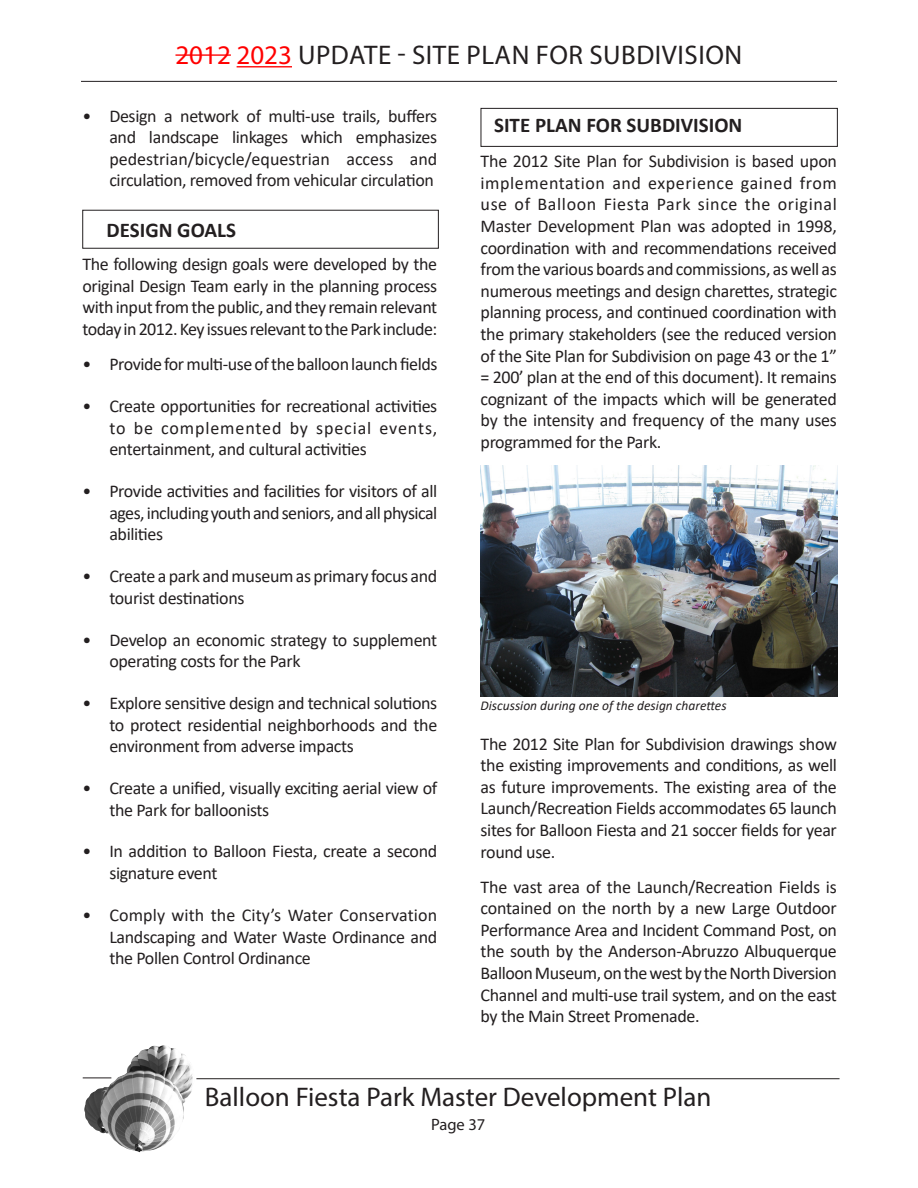
<style>
.page{position:relative;width:918px;height:1188px;background:#fff}
.page>*{position:absolute;margin:0;border:0;box-sizing:border-box;transform-origin:0 0}
.t1{font:27px "Myriad Pro";color:#231f20}
.t2{font:27px "Myriad Pro";letter-spacing:.02em;color:#231f20}
.Subhead_within_box{font:700 21px "Calibri";color:#231f20}
.Body_text{font:18px/21.6px "Calibri";letter-spacing:-.02em;color:#231f20;text-align:justify}
.Bullets{font:18px/21.6px "Calibri";letter-spacing:-.02em;color:#231f20;text-align:justify}
.t3{font:16.5px "Myriad Pro";color:#231f20}
.Captions{font:italic 13.5px "Calibri";color:#231f20}
.s1{color:#f00}
</style>
<div class="page">
<hr style="left:237px;top:66px;width:55px;height:1px;background:#f00">
<hr style="left:175px;top:54px;width:56px;height:2px;background:#f00">
<img style="left:84px;top:1045px;width:109px;height:107px">
<svg style="left:83px;top:1078px;width:28px;height:1px"></svg>
<hr style="left:196px;top:1078px;width:644px;height:1px;background:#231f20">
<hr style="left:81px;top:81px;width:756px;height:1px;background:#231f20">
<div style="left:82px;top:210px;width:357px;height:39px;border:1px solid #231f20"></div>
<div style="left:481px;top:108px;width:357px;height:39px;border:1px solid #231f20"></div>
<img style="left:481px;top:465px;width:357px;height:231px">
<h1 class="t2" style="left:175px;top:38px;width:568px"><span class="s1">2012 2023</span> UPDATE - SITE PLAN FOR SUBDIVISION</h1>
<p class="Bullets" style="left:109px;top:104px;width:329px;text-indent:-27px">• Design a network of multi-use trails, buffers and landscape linkages which emphasizes pedestrian/bicycle/equestrian access and circulation, removed from vehicular circulation</p>
<p class="Subhead_within_box" style="left:107px;top:215px;width:131px">DESIGN GOALS</p>
<p class="Body_text" style="left:82px;top:253px;width:357px">The following design goals were developed by the original Design Team early in the planning process with input from the public, and they remain relevant today in 2012. Key issues relevant to the Park include:</p>
<p class="Body_text" style="left:82px;top:353px;width:357px">• Provide for multi-use of the balloon launch fields</p>
<p class="Body_text" style="left:109px;top:395px;width:330px;text-indent:-27px">• Create opportunities for recreational activities to be complemented by special events, entertainment, and cultural activities</p>
<p class="Body_text" style="left:109px;top:480px;width:330px;text-indent:-27px">• Provide activities and facilities for visitors of all ages, including youth and seniors, and all physical abilities</p>
<p class="Body_text" style="left:109px;top:565px;width:330px;text-indent:-27px">• Create a park and museum as primary focus and tourist destinations</p>
<p class="Body_text" style="left:109px;top:628px;width:329px;text-indent:-27px">• Develop an economic strategy to supplement operating costs for the Park</p>
<p class="Body_text" style="left:109px;top:692px;width:329px;text-indent:-27px">• Explore sensitive design and technical solutions to protect residential neighborhoods and the environment from adverse impacts</p>
<p class="Body_text" style="left:109px;top:777px;width:329px;text-indent:-27px">• Create a unified, visually exciting aerial view of the Park for balloonists</p>
<p class="Body_text" style="left:109px;top:840px;width:330px;text-indent:-27px">• In addition to Balloon Fiesta, create a second signature event</p>
<p class="Body_text" style="left:109px;top:904px;width:329px;text-indent:-27px">• Comply with the City’s Water Conservation Landscaping and Water Waste Ordinance and the Pollen Control Ordinance</p>
<p class="Subhead_within_box" style="left:494px;top:110px;width:250px">SITE PLAN FOR SUBDIVISION</p>
<p class="Body_text" style="left:481px;top:150px;width:358px">The 2012 Site Plan for Subdivision is based upon implementation and experience gained from use of Balloon Fiesta Park since the original Master Development Plan was adopted in 1998, coordination with and recommendations received from the various boards and commissions, as well as numerous meetings and design charettes, strategic planning process, and continued coordination with the primary stakeholders (see the reduced version of the Site Plan for Subdivision on page 43 or the 1” = 200’ plan at the end of this document). It remains cognizant of the impacts which will be generated by the intensity and frequency of the many uses programmed for the Park.</p>
<p class="Captions" style="left:481px;top:696px;width:248px">Discussion during one of the design charettes</p>
<p class="Body_text" style="left:481px;top:732px;width:358px">The 2012 Site Plan for Subdivision drawings show the existing improvements and conditions, as well as future improvements. The existing area of the Launch/Recreation Fields accommodates 65 launch sites for Balloon Fiesta and 21 soccer fields for year round use.</p>
<p class="Body_text" style="left:481px;top:875px;width:358px">The vast area of the Launch/Recreation Fields is contained on the north by a new Large Outdoor Performance Area and Incident Command Post, on the south by the Anderson-Abruzzo Albuquerque Balloon Museum, on the west by the North Diversion Channel and multi-use trail system, and on the east by the Main Street Promenade.</p>
<h1 class="t1" style="left:205px;top:1080px;width:508px">Balloon Fiesta Park Master Development Plan</h1>
<p class="t3" style="left:431px;top:1114px;width:56px">Page 37</p>
</div>
